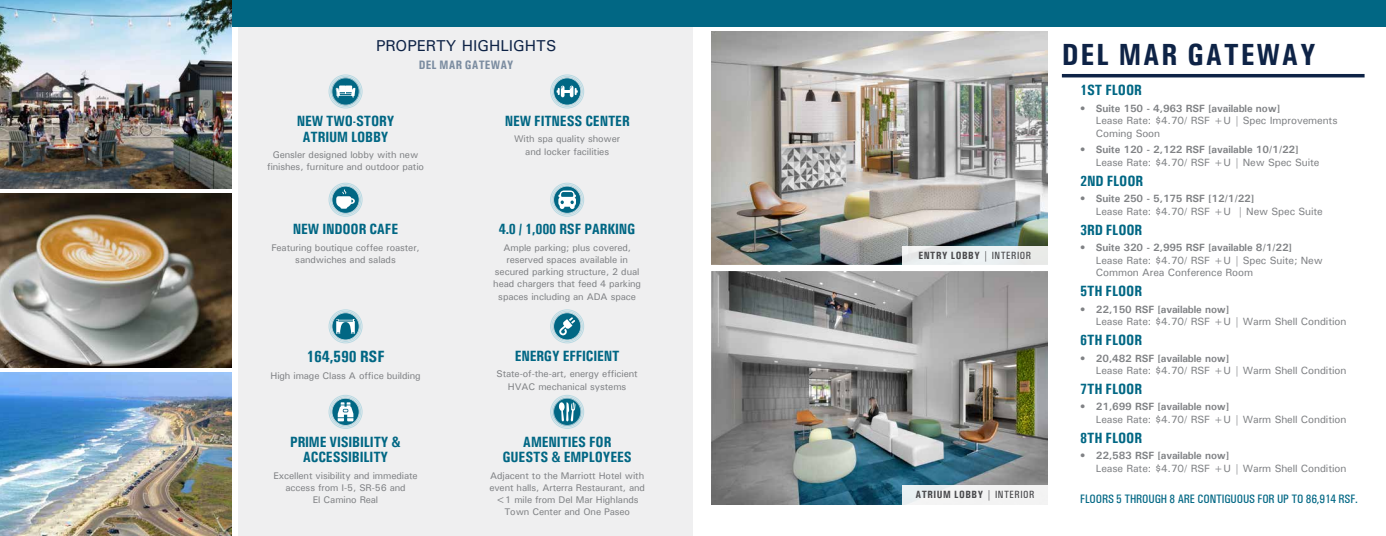
<style>
.page{position:relative;width:1386px;height:536px;background:#fff}
.page>*{position:absolute;margin:0;border:0;box-sizing:border-box;transform-origin:0 0}
.t1{font:700 condensed 30.62px "Univers";letter-spacing:.05em;color:#0e2346}
.t2{font:700 condensed 16.28px "Univers";letter-spacing:-.01em;color:#016784}
.t3{font:500 15.75px "Univers";color:#0e2346}
.t4{font:700 condensed 14.88px/15.8px "Univers";letter-spacing:-.01em;color:#016784;text-align:center}
.t5{font:500 condensed 12.25px "Univers";letter-spacing:-.01em;color:#016784}
.t6{font:700 condensed 12.25px "Univers";letter-spacing:.01em;color:#7b8ca0}
.t7{font:500 10.5px/12.6px "Univers";letter-spacing:-.01em;color:#808285}
.t8{font:700 10.5px "Univers";letter-spacing:-.01em;color:#808285}
.t9{font:700 condensed 10.5px "Univers";letter-spacing:.05em;color:#4a4a4d}
.t10{font:500 9.62px/12.2px "Univers";letter-spacing:-.01em;color:#808285;text-align:center}
.s1{font-weight:500}
</style>
<div class="page">
<div style="left:239px;top:0;width:454px;height:536px;background:#efeff0"></div>
<div style="left:0;top:0;width:1386px;height:27px;background:#016784"></div>
<div style="left:552px;top:76px;width:30px;height:31px;border:1px solid #badae3;border-radius:50%"></div>
<div style="left:551px;top:75px;width:33px;height:33px;border:1px solid #badae3;border-radius:50%"></div>
<svg style="left:554px;top:78px;width:27px;height:27px"></svg>
<div style="left:553px;top:77px;width:28px;height:28px;border:1px solid #badae3;border-radius:50%"></div>
<svg style="left:556px;top:86px;width:22px;height:11px"></svg>
<div style="left:552px;top:396px;width:30px;height:31px;border:1px solid #badae3;border-radius:50%"></div>
<div style="left:551px;top:395px;width:33px;height:33px;border:1px solid #badae3;border-radius:50%"></div>
<svg style="left:554px;top:398px;width:27px;height:27px"></svg>
<div style="left:553px;top:397px;width:28px;height:29px;border:1px solid #badae3;border-radius:50%"></div>
<svg style="left:559px;top:402px;width:17px;height:19px"></svg>
<div style="left:552px;top:184px;width:30px;height:31px;border:1px solid #badae3;border-radius:50%"></div>
<div style="left:551px;top:183px;width:33px;height:33px;border:1px solid #badae3;border-radius:50%"></div>
<svg style="left:554px;top:186px;width:27px;height:27px"></svg>
<div style="left:553px;top:185px;width:28px;height:29px;border:1px solid #badae3;border-radius:50%"></div>
<svg style="left:558px;top:190px;width:18px;height:19px"></svg>
<div style="left:330px;top:396px;width:31px;height:31px;border:1px solid #badae3;border-radius:50%"></div>
<div style="left:329px;top:395px;width:33px;height:33px;border:1px solid #badae3;border-radius:50%"></div>
<svg style="left:332px;top:398px;width:27px;height:27px"></svg>
<div style="left:331px;top:397px;width:29px;height:29px;border:1px solid #badae3;border-radius:50%"></div>
<svg style="left:338px;top:402px;width:15px;height:19px"></svg>
<div style="left:552px;top:311px;width:30px;height:30px;border:1px solid #badae3;border-radius:50%"></div>
<div style="left:551px;top:309px;width:33px;height:34px;border:1px solid #badae3;border-radius:50%"></div>
<svg style="left:554px;top:312px;width:27px;height:28px"></svg>
<div style="left:553px;top:312px;width:28px;height:28px;border:1px solid #badae3;border-radius:50%"></div>
<svg style="left:559px;top:317px;width:16px;height:18px"></svg>
<div style="left:331px;top:77px;width:29px;height:29px;border:1px solid #badae3;border-radius:50%"></div>
<div style="left:330px;top:76px;width:31px;height:31px;border:1px solid #badae3;border-radius:50%"></div>
<div style="left:329px;top:75px;width:33px;height:33px;border:1px solid #badae3;border-radius:50%"></div>
<svg style="left:332px;top:78px;width:27px;height:27px"></svg>
<div style="left:331px;top:77px;width:29px;height:28px;border:1px solid #badae3;border-radius:50%"></div>
<svg style="left:336px;top:86px;width:19px;height:11px"></svg>
<div style="left:330px;top:311px;width:31px;height:30px;border:1px solid #badae3;border-radius:50%"></div>
<div style="left:329px;top:309px;width:33px;height:34px;border:1px solid #badae3;border-radius:50%"></div>
<svg style="left:332px;top:312px;width:27px;height:28px"></svg>
<div style="left:331px;top:312px;width:29px;height:28px;border:1px solid #badae3;border-radius:50%"></div>
<svg style="left:336px;top:319px;width:19px;height:15px"></svg>
<img style="left:0;top:372px;width:232px;height:164px">
<img style="left:0;top:193px;width:232px;height:174px">
<img style="left:0;top:0;width:232px;height:188px">
<img style="left:712px;top:32px;width:336px;height:233px">
<img style="left:712px;top:271px;width:336px;height:233px">
<hr style="left:1062px;top:74px;width:303px;height:3px;background:#0e2346">
<div style="left:902px;top:484px;width:146px;height:20px;background:#f3f3f3"></div>
<div style="left:902px;top:245px;width:146px;height:20px;background:#ebf0f1"></div>
<div style="left:330px;top:184px;width:31px;height:31px;border:1px solid #badae3;border-radius:50%"></div>
<div style="left:329px;top:183px;width:33px;height:33px;border:1px solid #badae3;border-radius:50%"></div>
<svg style="left:332px;top:186px;width:27px;height:27px"></svg>
<div style="left:331px;top:185px;width:29px;height:29px;border:1px solid #badae3;border-radius:50%"></div>
<svg style="left:336px;top:189px;width:19px;height:20px"></svg>
<h3 class="t3" style="left:376px;top:36px;width:182px">PROPERTY HIGHLIGHTS</h3>
<p class="t6" style="left:419px;top:57px;width:96px">DEL MAR GATEWAY</p>
<h3 class="t4" style="left:297px;top:113px;width:99px">NEW TWO-STORY<br>ATRIUM LOBBY</h3>
<p class="t10" style="left:267px;top:148px;width:158px">Gensler designed lobby with new finishes, furniture and outdoor patio</p>
<h3 class="t4" style="left:293px;top:221px;width:107px">NEW INDOOR CAFE</h3>
<p class="t10" style="left:271px;top:241px;width:150px">Featuring boutique coffee roaster, sandwiches and salads</p>
<h2 class="t2" style="left:306px;top:347px;width:80px">164,590 RSF</h2>
<p class="t10" style="left:271px;top:369px;width:152px">High image Class A office building</p>
<h3 class="t4" style="left:290px;top:433px;width:112px">PRIME VISIBILITY &amp;<br>ACCESSIBILITY</h3>
<p class="t10" style="left:273px;top:468px;width:146px">Excellent visibility and immediate access from I-5, SR-56 and<br>El Camino Real</p>
<h3 class="t4" style="left:505px;top:113px;width:127px">NEW FITNESS CENTER</h3>
<p class="t10" style="left:514px;top:133px;width:108px">With spa quality shower and locker facilities</p>
<h3 class="t4" style="left:499px;top:221px;width:138px">4.0 / 1,000 RSF PARKING</h3>
<p class="t10" style="left:493px;top:241px;width:149px">Ample parking; plus covered, reserved spaces available in secured parking structure, 2 dual head chargers that feed 4 parking spaces including an ADA space</p>
<h3 class="t4" style="left:515px;top:348px;width:106px">ENERGY EFFICIENT</h3>
<p class="t10" style="left:497px;top:367px;width:143px">State-of-the-art, energy efficient<br>HVAC mechanical systems</p>
<h3 class="t4" style="left:502px;top:433px;width:131px">AMENITIES FOR<br>GUESTS &amp; EMPLOYEES</h3>
<p class="t10" style="left:489px;top:468px;width:157px">Adjacent to the Marriott Hotel with event halls, Arterra Restaurant, and &lt;1 mile from Del Mar Highlands<br>Town Center and One Paseo</p>
<p class="t9" style="left:918px;top:249px;width:114px">ENTRY LOBBY | <span class="s1">INTERIOR</span></p>
<p class="t9" style="left:915px;top:488px;width:120px">ATRIUM LOBBY | <span class="s1">INTERIOR</span></p>
<h1 class="t1" style="left:1062px;top:36px;width:256px">DEL MAR GATEWAY</h1>
<h3 class="t4" style="left:1080px;top:82px;width:63px">1ST FLOOR</h3>
<p class="t8" style="left:1080px;top:101px;width:202px">• Suite 150 - 4,963 RSF [available now]</p>
<p class="t7" style="left:1096px;top:114px;width:243px">Lease Rate: $4.70/ RSF +U | Spec Improvements<br>Coming Soon</p>
<p class="t8" style="left:1080px;top:143px;width:220px">• Suite 120 - 2,122 RSF [available 10/1/22]</p>
<p class="t7" style="left:1096px;top:156px;width:225px">Lease Rate: $4.70/ RSF +U | New Spec Suite</p>
<h3 class="t4" style="left:1080px;top:173px;width:64px">2ND FLOOR</h3>
<p class="t8" style="left:1080px;top:192px;width:176px">• Suite 250 - 5,175 RSF [12/1/22]</p>
<p class="t7" style="left:1096px;top:205px;width:229px">Lease Rate: $4.70/ RSF +U | New Spec Suite</p>
<h3 class="t4" style="left:1080px;top:221px;width:64px">3RD FLOOR</h3>
<p class="t8" style="left:1080px;top:241px;width:213px">• Suite 320 - 2,995 RSF [available 8/1/22]</p>
<p class="t7" style="left:1096px;top:253px;width:229px">Lease Rate: $4.70/ RSF +U | Spec Suite; New<br>Common Area Conference Room</p>
<h3 class="t4" style="left:1080px;top:283px;width:63px">5TH FLOOR</h3>
<p class="t8" style="left:1080px;top:302px;width:151px">• 22,150 RSF [available now]</p>
<p class="t7" style="left:1096px;top:315px;width:252px">Lease Rate: $4.70/ RSF +U | Warm Shell Condition</p>
<h3 class="t4" style="left:1080px;top:332px;width:63px">6TH FLOOR</h3>
<p class="t8" style="left:1080px;top:351px;width:151px">• 20,482 RSF [available now]</p>
<p class="t7" style="left:1096px;top:364px;width:252px">Lease Rate: $4.70/ RSF +U | Warm Shell Condition</p>
<h3 class="t4" style="left:1080px;top:380px;width:63px">7TH FLOOR</h3>
<p class="t8" style="left:1080px;top:400px;width:151px">• 21,699 RSF [available now]</p>
<p class="t7" style="left:1096px;top:412px;width:252px">Lease Rate: $4.70/ RSF +U | Warm Shell Condition</p>
<h3 class="t4" style="left:1080px;top:429px;width:63px">8TH FLOOR</h3>
<p class="t8" style="left:1080px;top:449px;width:151px">• 22,583 RSF [available now]</p>
<p class="t7" style="left:1096px;top:461px;width:252px">Lease Rate: $4.70/ RSF +U | Warm Shell Condition</p>
<p class="t5" style="left:1080px;top:491px;width:279px">FLOORS 5 THROUGH 8 ARE CONTIGUOUS FOR UP TO 86,914 RSF.</p>
</div>
